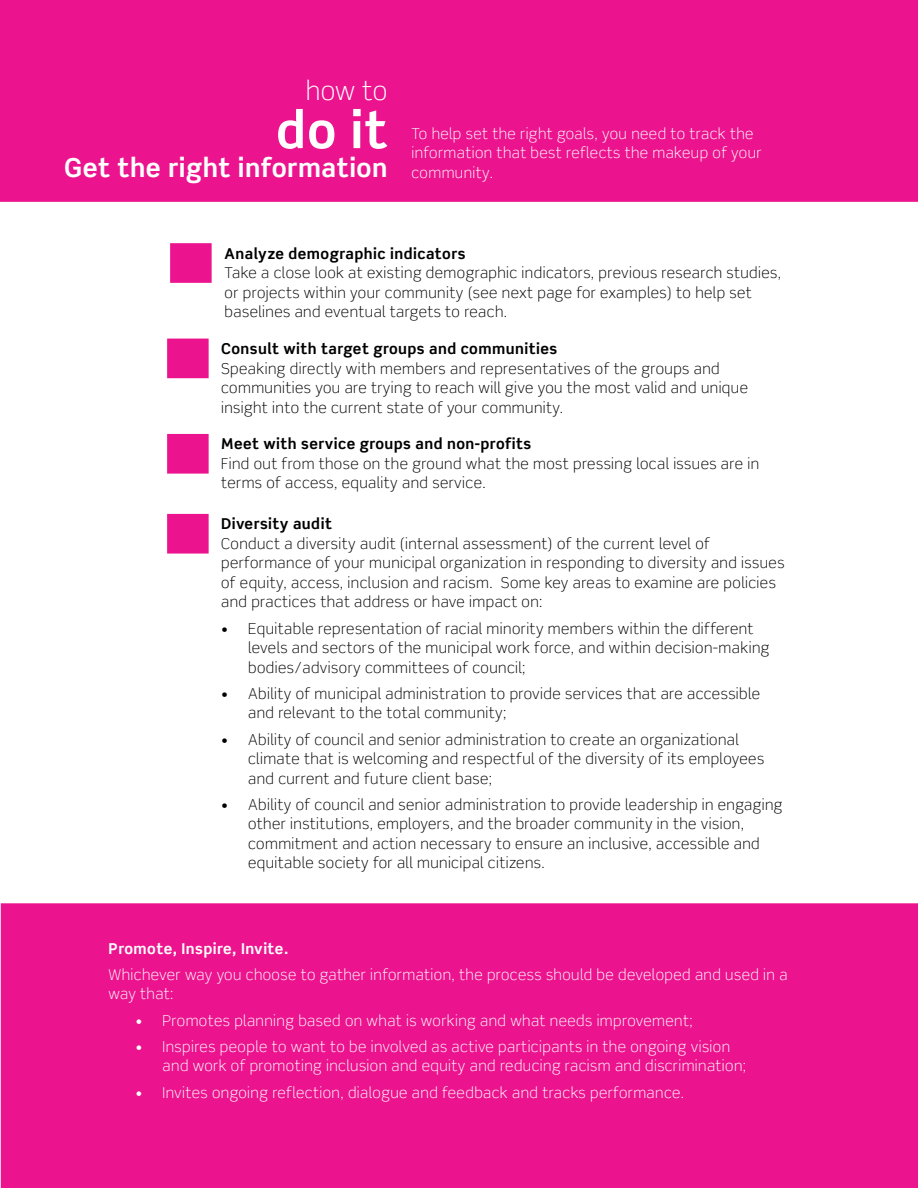
<style>
.page{position:relative;width:918px;height:1188px;background:#fff}
.page>*{position:absolute;margin:0;border:0;box-sizing:border-box;transform-origin:0 0}
.Copy{font:700 50.25px "Scene Std";color:#fff}
.Copy-2{font:700 26.1px "Scene Std";letter-spacing:.02em;color:#fff}
.Copy-3{font:300 26.1px "Scene Std";color:#fff}
.Copy-4{font:300 15px/19.5px "Scene Std";letter-spacing:.03em;color:#000}
.Copy-5{font:300 15px/19.5px "Scene Std";letter-spacing:.03em;color:#fff}
.Copy-6{font:700 15px "Scene Std";letter-spacing:.03em;color:#fff}
.s1{font-weight:700}
</style>
<div class="page">
<div style="left:0;top:0;width:918px;height:202px;background:#ec148e"></div>
<div style="left:170px;top:243px;width:42px;height:40px;background:#ec148e;border:8px solid #ec148e"></div>
<div style="left:167px;top:339px;width:42px;height:39px;background:#ec148e"></div>
<div style="left:167px;top:434px;width:42px;height:40px;background:#ec148e;border:8px solid #ec148e"></div>
<div style="left:167px;top:514px;width:42px;height:40px;background:#ec148e;border:8px solid #ec148e"></div>
<div style="left:1px;top:903px;width:917px;height:285px;background:#ec148e"></div>
<p class="Copy-3" style="left:306px;top:75px;width:83px">how to</p>
<p class="Copy" style="left:276px;top:99px;width:113px">do it</p>
<p class="Copy-2" style="left:64px;top:151px;width:325px">Get the right information</p>
<p class="Copy-5" style="left:411px;top:124px;width:352px">To help set the right goals, you need to track the information that best reflects the makeup of your community.</p>
<p class="Copy-4" style="left:225px;top:244px;width:558px"><span class="s1">Analyze demographic indicators<br></span>Take a close look at existing demographic indicators, previous research studies, or projects within your community (see next page for examples) to help set baselines and eventual targets to reach.</p>
<p class="Copy-4" style="left:221px;top:339px;width:528px"><span class="s1">Consult with target groups and communities<br></span>Speaking directly with members and representatives of the groups and communities you are trying to reach will give you the most valid and unique insight into the current state of your community.</p>
<p class="Copy-4" style="left:221px;top:434px;width:539px"><span class="s1">Meet with service groups and non-profits<br></span>Find out from those on the ground what the most pressing local issues are in terms of access, equality and service.</p>
<p class="Copy-4" style="left:221px;top:514px;width:565px"><span class="s1">Diversity audit<br></span>Conduct a diversity audit (internal assessment) of the current level of performance of your municipal organization in responding to diversity and issues of equity, access, inclusion and racism. Some key areas to examine are policies and practices that address or have impact on:</p>
<p class="Copy-4" style="left:248px;top:619px;width:523px;text-indent:-27px">• Equitable representation of racial minority members within the different levels and sectors of the municipal work force, and within decision-making bodies/advisory committees of council;</p>
<p class="Copy-4" style="left:248px;top:684px;width:514px;text-indent:-27px">• Ability of municipal administration to provide services that are accessible and relevant to the total community;</p>
<p class="Copy-4" style="left:248px;top:730px;width:518px;text-indent:-27px">• Ability of council and senior administration to create an organizational climate that is welcoming and respectful of the diversity of its employees and current and future client base;</p>
<p class="Copy-4" style="left:248px;top:795px;width:536px;text-indent:-27px">• Ability of council and senior administration to provide leadership in engaging other institutions, employers, and the broader community in the vision, commitment and action necessary to ensure an inclusive, accessible and equitable society for all municipal citizens.</p>
<p class="Copy-6" style="left:109px;top:939px;width:181px">Promote, Inspire, Invite.</p>
<p class="Copy-5" style="left:109px;top:965px;width:680px">Whichever way you choose to gather information, the process should be developed and used in a way that:</p>
<p class="Copy-5" style="left:136px;top:1011px;width:559px">• Promotes planning based on what is working and what needs improvement;</p>
<p class="Copy-5" style="left:163px;top:1037px;width:585px;text-indent:-27px">• Inspires people to want to be involved as active participants in the ongoing vision and work of promoting inclusion and equity and reducing racism and discrimination;</p>
<p class="Copy-5" style="left:136px;top:1083px;width:550px">• Invites ongoing reflection, dialogue and feedback and tracks performance.</p>
</div>
